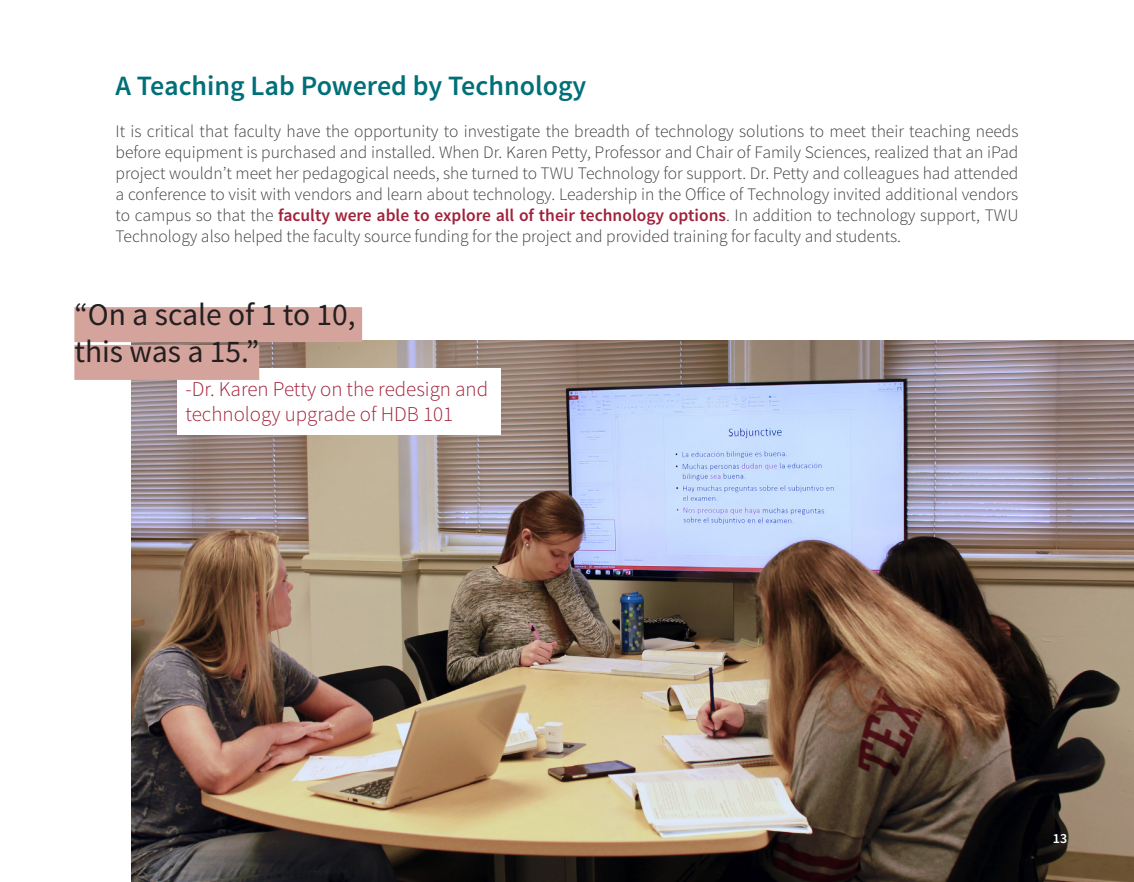
<style>
.page{position:relative;width:1134px;height:882px;background:#fff}
.page>*{position:absolute;margin:0;border:0;box-sizing:border-box;transform-origin:0 0}
.t1{font:31.5px/37.8px "Source Sans Pro";color:#231f20}
.t2{font:600 28px "Source Sans Pro";color:#007078}
.t3{font:300 21px/25.2px "Source Sans Pro";color:#a1213a}
.t4{font:300 17.5px/21px "Source Sans Pro";color:#3e3e3f;text-align:justify}
.t5{font:600 14px "Source Sans Pro";color:#fff}
.s1{font-weight:600;color:#a1213a}
</style>
<div class="page">
<img style="left:131px;top:340px;width:1003px;height:542px">
<div style="left:178px;top:368px;width:323px;height:66px;background:#fff"></div>
<div style="left:74px;top:307px;width:288px;height:35px;background:#d4a39b"></div>
<div style="left:74px;top:345px;width:185px;height:35px;background:#d4a39b"></div>
<p class="t2" style="left:116px;top:68px;width:472px">A Teaching Lab Powered by Technology</p>
<p class="t4" style="left:116px;top:121px;width:905px">It is critical that faculty have the opportunity to investigate the breadth of technology solutions to meet their teaching needs before equipment is purchased and installed. When Dr. Karen Petty, Professor and Chair of Family Sciences, realized that an iPad project wouldn’t meet her pedagogical needs, she turned to TWU Technology for support. Dr. Petty and colleagues had attended a conference to visit with vendors and learn about technology. Leadership in the Office of Technology invited additional vendors to campus so that the <span class="s1">faculty were able to explore all of their technology options</span>. In addition to technology support, TWU Technology also helped the faculty source funding for the project and provided training for faculty and students.</p>
<p class="t1" style="left:74px;top:296px;width:283px">“On a scale of 1 to 10, this was a 15.”</p>
<p class="t3" style="left:186px;top:376px;width:304px">-Dr. Karen Petty on the redesign and technology upgrade of HDB 101</p>
<p class="t5" style="left:1053px;top:829px;width:16px">13</p>
</div>
